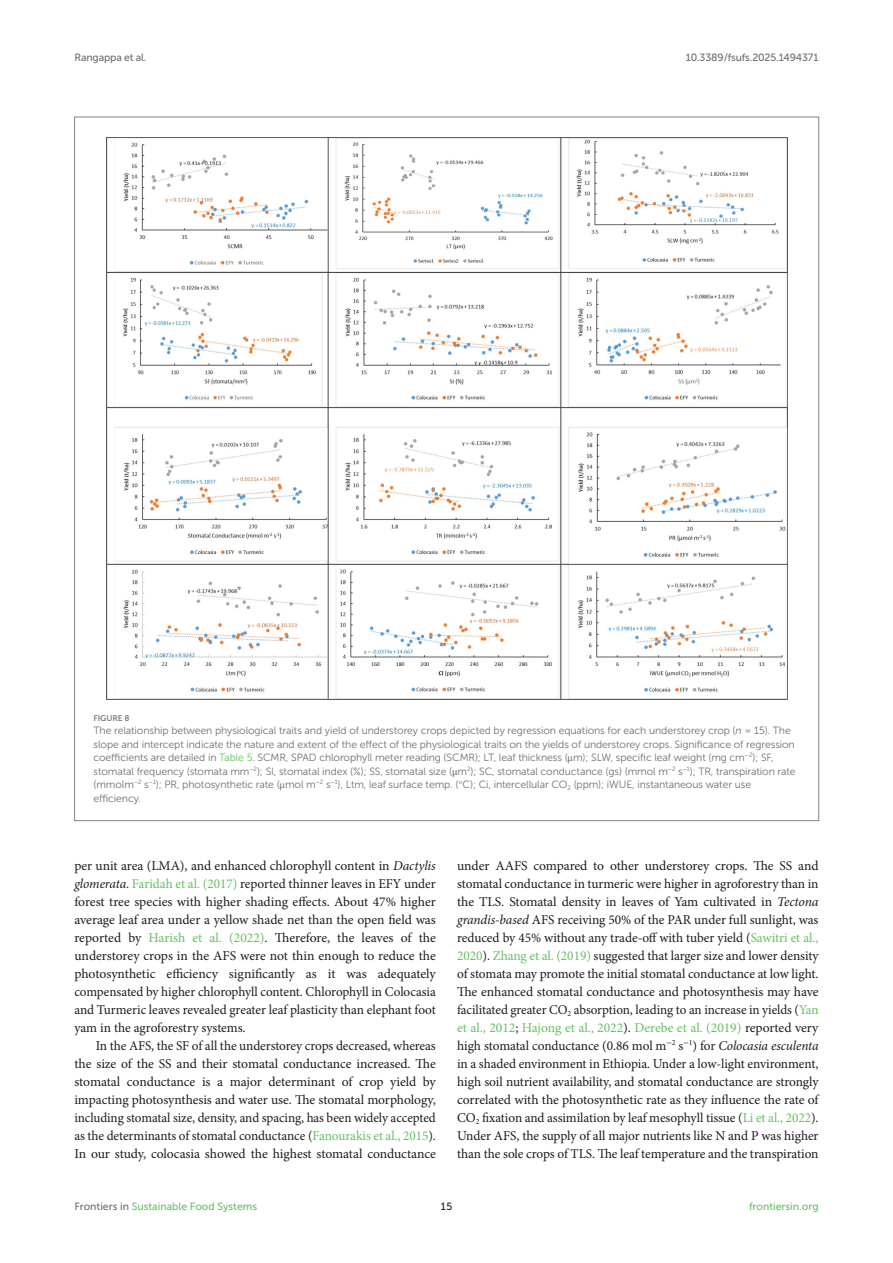
<style>
.page{position:relative;width:893px;height:1263px;background:#fff}
.page>*{position:absolute;margin:0;border:0;box-sizing:border-box;transform-origin:0 0}
.TEXT{font:13.5px/18px "Minion Pro";letter-spacing:-.005em;color:#1b1c1b;text-align:justify}
.FIG_LEG{font:10.5px/13.5px "Museo Sans 300";letter-spacing:-.01em;color:#706f70}
.t1{font:10.5px "Museo Sans 500";color:#65c161}
.t2{font:10.5px "Museo Sans 500";letter-spacing:-.015em;color:#706f70}
.t3{font:10.5px "Museo Sans 500";color:#1b1c1b}
.FIG_HD{font:8.25px "Museo Sans 700";letter-spacing:-.01em;color:#7e7f7f}
.s1{font-style:italic}
.s2{color:#65c161}
.s3{font-family:"STIX General"}
.s4{font-family:"STIX"}
.s5{color:#706f70}
</style>
<div class="page">
<img style="left:106px;top:137px;width:682px;height:563px">
<p class="t2" style="left:74px;top:51px;width:74px">Rangappa et al.</p>
<p class="t2" style="left:686px;top:51px;width:134px">10.3389/fsufs.2025.1494371</p>
<p class="FIG_HD" style="left:94px;top:713px;width:37px">FIGURE 8</p>
<p class="FIG_LEG" style="left:94px;top:724px;width:704px">The relationship between physiological traits and yield of understorey crops depicted by regression equations for each understorey crop (<span class="s1">n</span> = 15). The slope and intercept indicate the nature and extent of the effect of the physiological traits on the yields of understorey crops. Significance of regression coefficients are detailed in <span class="s2">Table 5</span>. SCMR, SPAD chlorophyll meter reading (SCMR); LT, leaf thickness (<span class="s3">μ</span>m); SLW, specific leaf weight (mg cm<sup>−</sup><sup>2</sup>); SF, stomatal frequency (stomata mm<sup>−</sup><sup>2</sup>); SI, stomatal index (%); SS, stomatal size (<span class="s3">μ</span>m<sup>2</sup>); SC, stomatal conductance (gs) (mmol m<sup>−</sup><sup>2</sup> s<sup>−</sup><sup>1</sup>); TR, transpiration rate (mmolm<sup>−</sup><sup>2</sup> s<sup>−</sup><sup>1</sup>); PR, photosynthetic rate (<span class="s3">μ</span>mol m<sup>−</sup><sup>2</sup> s<sup>−</sup><sup>1</sup>), Ltm, leaf surface temp. (<span class="s4">°</span>C); Ci, intercellular CO<sub>2</sub> (ppm); iWUE, instantaneous water use efficiency.</p>
<p class="TEXT" style="left:74px;top:857px;width:363px">per unit area (LMA), and enhanced chlorophyll content in <span class="s1">Dactylis glomerata</span>. <span class="s2">Faridah et al. (2017)</span> reported thinner leaves in EFY under forest tree species with higher shading effects. About 47% higher average leaf area under a yellow shade net than the open field was reported by <span class="s2">Harish et al. (2022)</span>. Therefore, the leaves of the understorey crops in the AFS were not thin enough to reduce the photosynthetic efficiency significantly as it was adequately compensated by higher chlorophyll content. Chlorophyll in Colocasia and Turmeric leaves revealed greater leaf plasticity than elephant foot yam in the agroforestry systems.</p>
<p class="TEXT" style="left:74px;top:1037px;width:363px;text-indent:21px">In the AFS, the SF of all the understorey crops decreased, whereas the size of the SS and their stomatal conductance increased. The stomatal conductance is a major determinant of crop yield by impacting photosynthesis and water use. The stomatal morphology, including stomatal size, density, and spacing, has been widely accepted as the determinants of stomatal conductance (<span class="s2">Fanourakis et al., 2015</span>).<br>In our study, colocasia showed the highest stomatal conductance</p>
<p class="TEXT" style="left:457px;top:857px;width:363px">under AAFS compared to other understorey crops. The SS and stomatal conductance in turmeric were higher in agroforestry than in the TLS. Stomatal density in leaves of Yam cultivated in <span class="s1">Tectona grandis-based</span> AFS receiving 50% of the PAR under full sunlight, was reduced by 45% without any trade-off with tuber yield (<span class="s2">Sawitri et al., 2020</span>). <span class="s2">Zhang et al. (2019)</span> suggested that larger size and lower density of stomata may promote the initial stomatal conductance at low light.<br>The enhanced stomatal conductance and photosynthesis may have facilitated greater CO<sub>2</sub> absorption, leading to an increase in yields (<span class="s2">Yan et al., 2012</span>; <span class="s2">Hajong et al., 2022</span>). <span class="s2">Derebe et al. (2019)</span> reported very high stomatal conductance (0.86 mol m<sup>−</sup><sup>2</sup> s<sup>−</sup><sup>1</sup>) for <span class="s1">Colocasia esculenta </span>in a shaded environment in Ethiopia. Under a low-light environment, high soil nutrient availability, and stomatal conductance are strongly correlated with the photosynthetic rate as they influence the rate of CO<sub>2</sub> fixation and assimilation by leaf mesophyll tissue (<span class="s2">Li et al., 2022</span>).<br>Under AFS, the supply of all major nutrients like N and P was higher than the sole crops of TLS. The leaf temperature and the transpiration</p>
<p class="t1" style="left:74px;top:1200px;width:184px"><span class="s5">Frontiers in</span> Sustainable Food Systems</p>
<p class="t3" style="left:441px;top:1200px;width:13px">15</p>
<p class="t1" style="left:749px;top:1200px;width:71px">frontiersin.org</p>
</div>
